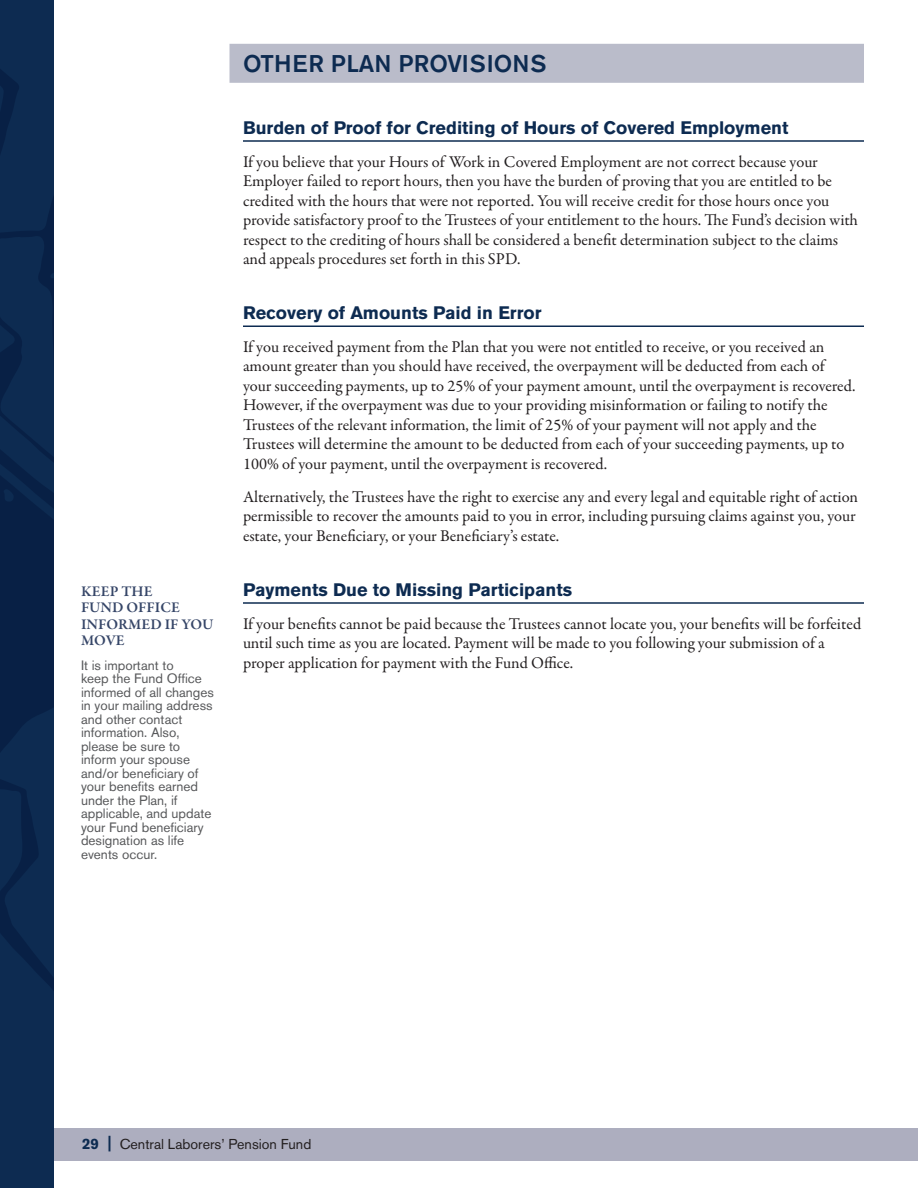
<style>
.page{position:relative;width:918px;height:1188px;background:#fff}
.page>*{position:absolute;margin:0;border:0;box-sizing:border-box;transform-origin:0 0}
.t1{font:500 24px "Akzidenz Grotesk BE";color:#0d2b51}
.t2{font:700 18px "Akzidenz Grotesk BE";color:#0d2b51}
.t3{font:16.5px/19.5px "Garamond Premr Pro";color:#231f20}
.t4{font:600 15px/16.5px "Garamond Premr Pro";color:#364668}
.t5{font:14.25px "Akzidenz Grotesk BE";color:#231f20}
.t6{font:13.5px/13.5px "Akzidenz Grotesk BE";color:#57585a}
.s1{font-weight:700;font-size:15px;color:#0d2b51}
.s2{font-weight:700;font-size:16.95px;color:#0d2b51}
</style>
<div class="page">
<div style="left:54px;top:1129px;width:864px;height:32px;background:#adaebf"></div>
<svg style="left:0;top:0;width:54px;height:1188px;background:#0b274d"></svg>
<div style="left:230px;top:44px;width:634px;height:39px;background:#babcca"></div>
<hr style="left:243px;top:140px;width:621px;height:2px;background:#0d2b51">
<hr style="left:243px;top:326px;width:621px;height:1px;background:#0d2b51">
<hr style="left:243px;top:602px;width:621px;height:2px;background:#0d2b51">
<p class="t4" style="left:81px;top:583px;width:134px">KEEP THE<br>FUND OFFICE<br>INFORMED IF YOU<br>MOVE</p>
<p class="t6" style="left:81px;top:658px;width:135px">It is important to<br>keep the Fund Office informed of all changes in your mailing address and other contact information. Also, please be sure to inform your spouse and/or beneficiary of your benefits earned under the Plan, if applicable, and update your Fund beneficiary designation as life events occur.</p>
<h1 class="t1" style="left:243px;top:49px;width:305px">OTHER PLAN PROVISIONS</h1>
<p class="t2" style="left:243px;top:117px;width:547px">Burden of Proof for Crediting of Hours of Covered Employment</p>
<p class="t3" style="left:243px;top:152px;width:617px">If you believe that your Hours of Work in Covered Employment are not correct because your Employer failed to report hours, then you have the burden of proving that you are entitled to be credited with the hours that were not reported. You will receive credit for those hours once you provide satisfactory proof to the Trustees of your entitlement to the hours. The Fund’s decision with respect to the crediting of hours shall be considered a benefit determination subject to the claims and appeals procedures set forth in this SPD.</p>
<p class="t2" style="left:243px;top:302px;width:300px">Recovery of Amounts Paid in Error</p>
<p class="t3" style="left:243px;top:337px;width:614px">If you received payment from the Plan that you were not entitled to receive, or you received an amount greater than you should have received, the overpayment will be deducted from each of your succeeding payments, up to 25% of your payment amount, until the overpayment is recovered.<br>However, if the overpayment was due to your providing misinformation or failing to notify the Trustees of the relevant information, the limit of 25% of your payment will not apply and the Trustees will determine the amount to be deducted from each of your succeeding payments, up to 100% of your payment, until the overpayment is recovered.</p>
<p class="t3" style="left:243px;top:487px;width:617px">Alternatively, the Trustees have the right to exercise any and every legal and equitable right of action permissible to recover the amounts paid to you in error, including pursuing claims against you, your estate, your Beneficiary, or your Beneficiary’s estate.</p>
<p class="t2" style="left:243px;top:579px;width:331px">Payments Due to Missing Participants</p>
<p class="t3" style="left:243px;top:614px;width:620px">If your benefits cannot be paid because the Trustees cannot locate you, your benefits will be forfeited until such time as you are located. Payment will be made to you following your submission of a proper application for payment with the Fund Office.</p>
<p class="t5" style="left:82px;top:1135px;width:231px"><span class="s1">29</span> <span class="s2">|</span> Central Laborers’ Pension Fund</p>
</div>
